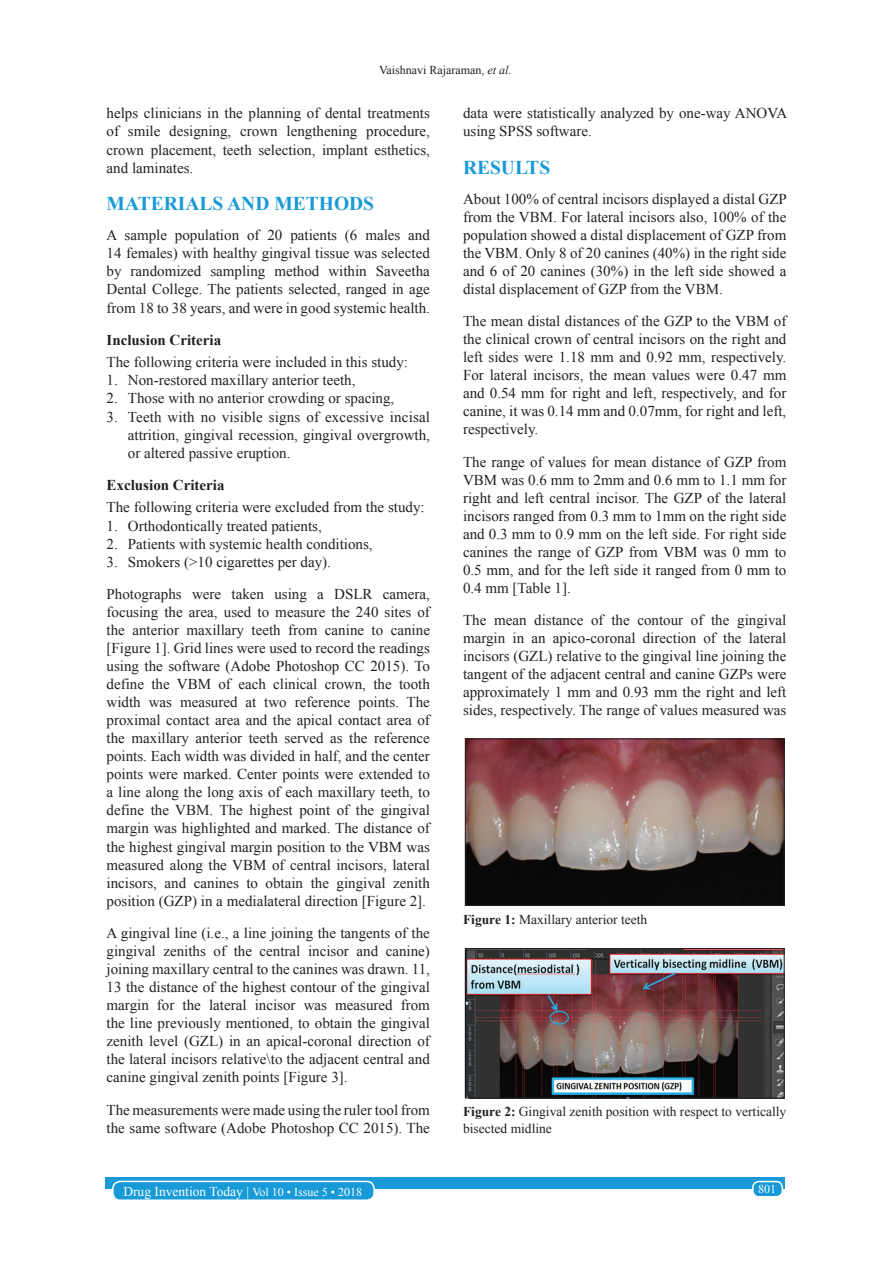
<style>
.page{position:relative;width:893px;height:1263px;background:#fff}
.page>*{position:absolute;margin:0;border:0;box-sizing:border-box;transform-origin:0 0}
.t1{font:700 19.5px "Times New Roman";color:#179ad7}
.TX{font:15px/18px "Times New Roman";color:#231f20;text-align:justify}
.L{font:15px "Times New Roman";color:#231f20}
.LL{font:15px/18px "Times New Roman";color:#231f20;text-align:justify}
.TX_No_After_Space{font:15px "Times New Roman";color:#231f20}
.t2{font:700 15px "Times New Roman";color:#231f20}
.FGC{font:13.5px/16.2px "Times New Roman";color:#231f20}
.foot1{font:13.5px "Times New Roman";color:#fff}
.t3{font:12px "Times New Roman";color:#231f20}
.foot1-2{font:12px "Times New Roman";color:#fff}
.s1{font-style:italic}
.s2{font-weight:700}
.s3{font-size:12px}
</style>
<div class="page">
<div style="left:105px;top:1177px;width:679px;height:12px;background:#179ad7"></div>
<div style="left:752px;top:1181px;width:29px;height:15px;background:#179ad7;border-radius:6px"></div>
<div style="left:751px;top:1180px;width:31px;height:17px;border:2px solid #fff;border-radius:6px"></div>
<div style="left:113px;top:1181px;width:261px;height:19px;background:#179ad7;border-radius:7px"></div>
<div style="left:112px;top:1180px;width:263px;height:21px;border:2px solid #fff;border-radius:7px"></div>
<img style="left:467px;top:740px;width:315px;height:163px">
<div style="left:465px;top:738px;width:319px;height:167px;border:1px solid #231f20"></div>
<img style="left:467px;top:950px;width:315px;height:146px">
<div style="left:465px;top:948px;width:319px;height:150px;border:1px solid #231f20"></div>
<p class="t3" style="left:379px;top:62px;width:134px">Vaishnavi Rajaraman, <span class="s1">et al.</span></p>
<p class="TX" style="left:106px;top:104px;width:325px">helps clinicians in the planning of dental treatments of smile designing, crown lengthening procedure, crown placement, teeth selection, implant esthetics, and laminates.</p>
<h1 class="t1" style="left:106px;top:190px;width:269px">MATERIALS AND METHODS</h1>
<p class="TX" style="left:106px;top:226px;width:325px">A sample population of 20 patients (6 males and 14 females) with healthy gingival tissue was selected by randomized sampling method within Saveetha Dental College. The patients selected, ranged in age from 18 to 38 years, and were in good systemic health.</p>
<h2 class="t2" style="left:106px;top:329px;width:116px">Inclusion Criteria</h2>
<p class="TX_No_After_Space" style="left:106px;top:352px;width:303px">The following criteria were included in this study:</p>
<p class="L" style="left:106px;top:370px;width:250px">1. Non-restored maxillary anterior teeth,</p>
<p class="L" style="left:106px;top:388px;width:289px">2. Those with no anterior crowding or spacing,</p>
<p class="LL" style="left:128px;top:407px;width:303px;text-indent:-21px">3. Teeth with no visible signs of excessive incisal attrition, gingival recession, gingival overgrowth, or altered passive eruption.</p>
<h2 class="t2" style="left:106px;top:474px;width:119px">Exclusion Criteria</h2>
<p class="TX_No_After_Space" style="left:106px;top:497px;width:319px">The following criteria were excluded from the study:</p>
<p class="L" style="left:106px;top:515px;width:216px">1. Orthodontically treated patients,</p>
<p class="L" style="left:106px;top:533px;width:267px">2. Patients with systemic health conditions,</p>
<p class="LL" style="left:106px;top:552px;width:226px">3. Smokers (&gt;10 cigarettes per day).</p>
<p class="TX" style="left:106px;top:584px;width:325px">Photographs were taken using a DSLR camera, focusing the area, used to measure the 240 sites of the anterior maxillary teeth from canine to canine [Figure 1]. Grid lines were used to record the readings using the software (Adobe Photoshop CC 2015). To define the VBM of each clinical crown, the tooth width was measured at two reference points. The proximal contact area and the apical contact area of the maxillary anterior teeth served as the reference points. Each width was divided in half, and the center points were marked. Center points were extended to a line along the long axis of each maxillary teeth, to define the VBM. The highest point of the gingival margin was highlighted and marked. The distance of the highest gingival margin position to the VBM was measured along the VBM of central incisors, lateral incisors, and canines to obtain the gingival zenith position (GZP) in a medialateral direction [Figure 2].</p>
<p class="TX" style="left:106px;top:923px;width:325px">A gingival line (i.e., a line joining the tangents of the gingival zeniths of the central incisor and canine) joining maxillary central to the canines was drawn. 11, 13 the distance of the highest contour of the gingival margin for the lateral incisor was measured from the line previously mentioned, to obtain the gingival zenith level (GZL) in an apical-coronal direction of the lateral incisors relative\to the adjacent central and canine gingival zenith points [Figure 3].</p>
<p class="TX" style="left:106px;top:1100px;width:325px">The measurements were made using the ruler tool from the same software (Adobe Photoshop CC 2015). The</p>
<p class="TX" style="left:463px;top:104px;width:325px">data were statistically analyzed by one-way ANOVA using SPSS software.</p>
<h1 class="t1" style="left:463px;top:153px;width:89px">RESULTS</h1>
<p class="TX" style="left:463px;top:190px;width:325px">About 100% of central incisors displayed a distal GZP from the VBM. For lateral incisors also, 100% of the population showed a distal displacement of GZP from the VBM. Only 8 of 20 canines (40%) in the right side and 6 of 20 canines (30%) in the left side showed a distal displacement of GZP from the VBM.</p>
<p class="TX" style="left:463px;top:312px;width:325px">The mean distal distances of the GZP to the VBM of the clinical crown of central incisors on the right and left sides were 1.18 mm and 0.92 mm, respectively.<br>For lateral incisors, the mean values were 0.47 mm and 0.54 mm for right and left, respectively, and for canine, it was 0.14 mm and 0.07mm, for right and left, respectively.</p>
<p class="TX" style="left:463px;top:452px;width:325px">The range of values for mean distance of GZP from VBM was 0.6 mm to 2mm and 0.6 mm to 1.1 mm for right and left central incisor. The GZP of the lateral incisors ranged from 0.3 mm to 1mm on the right side and 0.3 mm to 0.9 mm on the left side. For right side canines the range of GZP from VBM was 0 mm to 0.5 mm, and for the left side it ranged from 0 mm to 0.4 mm [Table 1].</p>
<p class="TX" style="left:463px;top:610px;width:325px">The mean distance of the contour of the gingival margin in an apico-coronal direction of the lateral incisors (GZL) relative to the gingival line joining the tangent of the adjacent central and canine GZPs were approximately 1 mm and 0.93 mm the right and left sides, respectively. The range of values measured was</p>
<p class="FGC" style="left:463px;top:910px;width:186px"><span class="s2">Figure 1:</span> Maxillary anterior teeth</p>
<p class="FGC" style="left:463px;top:1103px;width:325px"><span class="s2">Figure 2:</span> Gingival zenith position with respect to vertically bisected midline</p>
<p class="foot1" style="left:123px;top:1181px;width:240px">Drug Invention Today | <span class="s3">Vol 10 • Issue 5 • 2018</span></p>
<p class="foot1-2" style="left:757px;top:1180px;width:19px">801</p>
</div>
